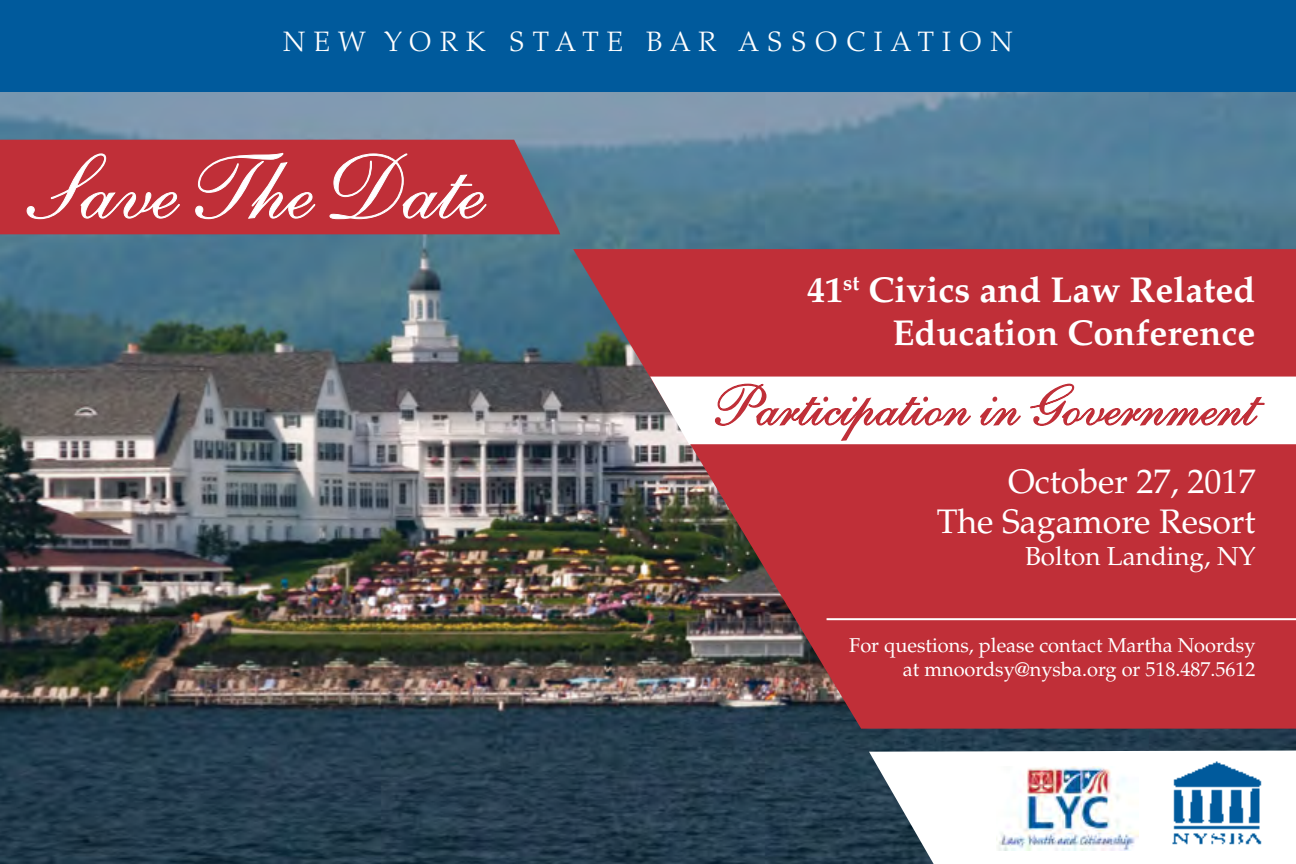
<style>
.page{position:relative;width:1296px;height:864px;background:#fff}
.page>*{position:absolute;margin:0;border:0;box-sizing:border-box;transform-origin:0 0}
.t1{font:92px "Shelley Andante Script";color:#fff}
.t2{font:58px "Shelley Andante Script";color:#c02f38}
.t3{font:700 36px/43.2px "Palatino";color:#fff;text-align:right}
.t4{font:34px/40.8px "Palatino";color:#fff;text-align:right}
.t5{font:300 28px "Palatino";letter-spacing:.3em;color:#fff}
.t6{font:26px "Palatino";color:#fff}
.t7{font:20px/24px "Palatino";color:#fff;text-align:right}
</style>
<div class="page">
<img style="left:0;top:91px;width:1296px;height:773px">
<svg style="left:0;top:140px;width:560px;height:94px;background:#b63640"></svg>
<div style="left:0;top:0;width:1296px;height:91px;background:#005a9c"></div>
<svg style="left:26px;top:153px;width:154px;height:67px;background:#c54149"></svg>
<svg style="left:195px;top:152px;width:121px;height:68px;background:#c74850"></svg>
<svg style="left:329px;top:153px;width:158px;height:67px;background:#c7474f"></svg>
<svg style="left:573px;top:249px;width:723px;height:480px;background:#a8383e"></svg>
<hr style="left:827px;top:618px;width:469px;height:2px;background:#fff">
<svg style="left:869px;top:751px;width:427px;height:113px"></svg>
<img style="left:1148px;top:760px;width:140px;height:87px">
<img style="left:996px;top:766px;width:142px;height:84px">
<svg style="left:650px;top:377px;width:646px;height:67px"></svg>
<h3 class="t5" style="left:283px;top:25px;width:731px">NEW YORK STATE BAR ASSOCIATION</h3>
<h1 class="t1" style="left:29px;top:135px;width:456px">Save The Date</h1>
<h3 class="t3" style="left:807px;top:269px;width:450px">41<sup>st</sup> Civics and Law Related<br>Education Conference</h3>
<h2 class="t2" style="left:714px;top:373px;width:543px">Participation in Government</h2>
<h3 class="t4" style="left:937px;top:461px;width:320px">October 27, 2017<br>The Sagamore Resort</h3>
<h3 class="t6" style="left:1025px;top:541px;width:232px">Bolton Landing, NY</h3>
<p class="t7" style="left:849px;top:633px;width:408px">For questions, please contact Martha Noordsy at mnoordsy@nysba.org or 518.487.5612</p>
</div>
